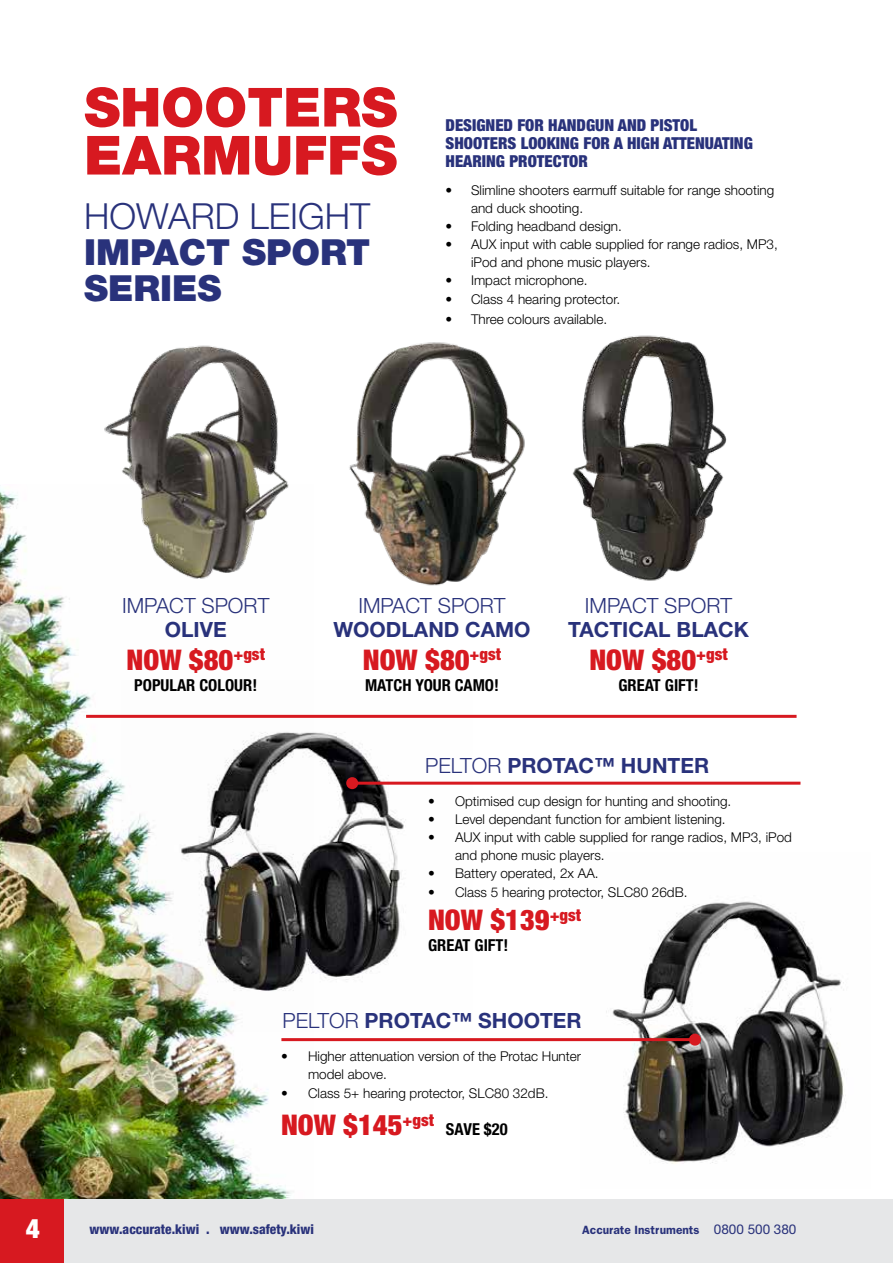
<style>
.page{position:relative;width:893px;height:1263px;background:#fff}
.page>*{position:absolute;margin:0;border:0;box-sizing:border-box;transform-origin:0 0}
.t1{font:900 54px/48px "Helvetica Neue";color:#d71920}
.t2{font:900 36px/36px "Helvetica Neue";color:#29327b}
.t3{font:300 36px "Helvetica Neue";color:#29327b}
.t4{font:900 condensed 28.5px "Helvetica Neue";color:#d71920}
.t5{font:900 condensed 27px "Helvetica Neue";color:#fff}
.t6{font:700 21px "Helvetica Neue";color:#29327b}
.t7{font:300 21px "Helvetica Neue";color:#29327b}
.t8{font:900 condensed 16.5px/18px "Helvetica Neue";color:#29327b}
.t9{font:700 condensed 16.5px "Helvetica Neue";color:#000}
.t10{font:300 13.5px/18px "Helvetica Neue";color:#000}
.t11{font:800 condensed 13.5px "Helvetica Neue";color:#29327b}
.t12{font:600 12px "Franklin Gothic";color:#29327b}
.s1{font-weight:300}
.s2{font-family:"Helvetica Neue";font-weight:400;font-size:13.5px}
</style>
<div class="page">
<img style="left:0;top:489px;width:313px;height:710px">
<div style="left:0;top:1199px;width:893px;height:64px;background:#e6e7e8"></div>
<div style="left:0;top:1199px;width:64px;height:64px;background:#d71920"></div>
<img style="left:121px;top:681px;width:351px;height:351px">
<img style="left:580px;top:901px;width:266px;height:263px">
<img style="left:98px;top:345px;width:199px;height:242px">
<img style="left:349px;top:342px;width:169px;height:244px">
<img style="left:518px;top:335px;width:209px;height:246px">
<hr style="left:86px;top:715px;width:710px;height:3px;background:#d71920">
<hr style="left:281px;top:1038px;width:414px;height:3px;background:#d71920">
<div style="left:689px;top:1034px;width:12px;height:12px;background:#d71920;border-radius:50%"></div>
<hr style="left:352px;top:782px;width:448px;height:3px;background:#d71920">
<div style="left:346px;top:777px;width:12px;height:12px;background:#d71920;border-radius:50%"></div>
<h1 class="t1" style="left:84px;top:83px;width:315px">SHOOTERS<br>EARMUFFS</h1>
<h2 class="t3" style="left:84px;top:194px;width:288px">HOWARD LEIGHT</h2>
<h2 class="t2" style="left:84px;top:234px;width:288px">IMPACT SPORT<br>SERIES</h2>
<p class="t8" style="left:446px;top:115px;width:309px">DESIGNED FOR HANDGUN AND PISTOL<br>SHOOTERS LOOKING FOR A HIGH ATTENUATING<br>HEARING PROTECTOR</p>
<p class="t10" style="left:471px;top:181px;width:305px;text-indent:-26px">• Slimline shooters earmuff suitable for range shooting and duck shooting.</p>
<p class="t10" style="left:446px;top:217px;width:178px">• Folding headband design.</p>
<p class="t10" style="left:471px;top:235px;width:308px;text-indent:-26px">• AUX input with cable supplied for range radios, MP3, iPod and phone music players.</p>
<p class="t10" style="left:446px;top:271px;width:144px">• Impact microphone.</p>
<p class="t10" style="left:446px;top:290px;width:176px">• Class 4 hearing protector.</p>
<p class="t10" style="left:446px;top:310px;width:163px">• Three colours available.</p>
<h3 class="t7" style="left:122px;top:592px;width:149px">IMPACT SPORT</h3>
<h3 class="t6" style="left:165px;top:616px;width:63px">OLIVE</h3>
<h3 class="t4" style="left:127px;top:642px;width:140px">NOW $80<sup>+gst</sup></h3>
<p class="t9" style="left:134px;top:675px;width:124px">POPULAR COLOUR!</p>
<h3 class="t7" style="left:358px;top:592px;width:149px">IMPACT SPORT</h3>
<h3 class="t6" style="left:333px;top:616px;width:199px">WOODLAND CAMO</h3>
<h3 class="t4" style="left:363px;top:642px;width:140px">NOW $80<sup>+gst</sup></h3>
<p class="t9" style="left:365px;top:675px;width:135px">MATCH YOUR CAMO!</p>
<h3 class="t7" style="left:585px;top:592px;width:149px">IMPACT SPORT</h3>
<h3 class="t6" style="left:568px;top:616px;width:182px">TACTICAL BLACK</h3>
<h3 class="t4" style="left:589px;top:642px;width:140px">NOW $80<sup>+gst</sup></h3>
<p class="t9" style="left:618px;top:675px;width:82px">GREAT GIFT!</p>
<h3 class="t6" style="left:425px;top:752px;width:285px"><span class="s1">PELTOR</span> PROTAC™ HUNTER</h3>
<p class="t10" style="left:428px;top:792px;width:305px">• Optimised cup design for hunting and shooting.</p>
<p class="t10" style="left:428px;top:810px;width:299px">• Level dependant function for ambient listening.</p>
<p class="t10" style="left:455px;top:828px;width:338px;text-indent:-27px">• AUX input with cable supplied for range radios, MP3, iPod and phone music players.</p>
<p class="t10" style="left:428px;top:864px;width:172px">• Battery operated, 2x AA.</p>
<p class="t10" style="left:428px;top:883px;width:261px">• Class 5 hearing protector, SLC80 26dB.</p>
<h3 class="t4" style="left:428px;top:902px;width:155px">NOW $139<sup>+gst</sup></h3>
<p class="t9" style="left:428px;top:935px;width:82px">GREAT GIFT!</p>
<h3 class="t6" style="left:282px;top:1007px;width:301px"><span class="s1">PELTOR</span> PROTAC™ SHOOTER</h3>
<p class="t10" style="left:308px;top:1046px;width:275px;text-indent:-27px">• Higher attenuation version of the Protac Hunter model above.</p>
<p class="t10" style="left:281px;top:1084px;width:269px">• Class 5+ hearing protector, SLC80 32dB.</p>
<h3 class="t4" style="left:281px;top:1107px;width:155px">NOW $145<sup>+gst</sup></h3>
<p class="t9" style="left:446px;top:1119px;width:63px">SAVE $20</p>
<h3 class="t5" style="left:26px;top:1212px;width:16px">4</h3>
<p class="t11" style="left:90px;top:1221px;width:226px">www.accurate.kiwi . www.safety.kiwi</p>
<p class="t12" style="left:582px;top:1223px;width:216px">Accurate Instruments <span class="s2">0800 500 380</span></p>
</div>
